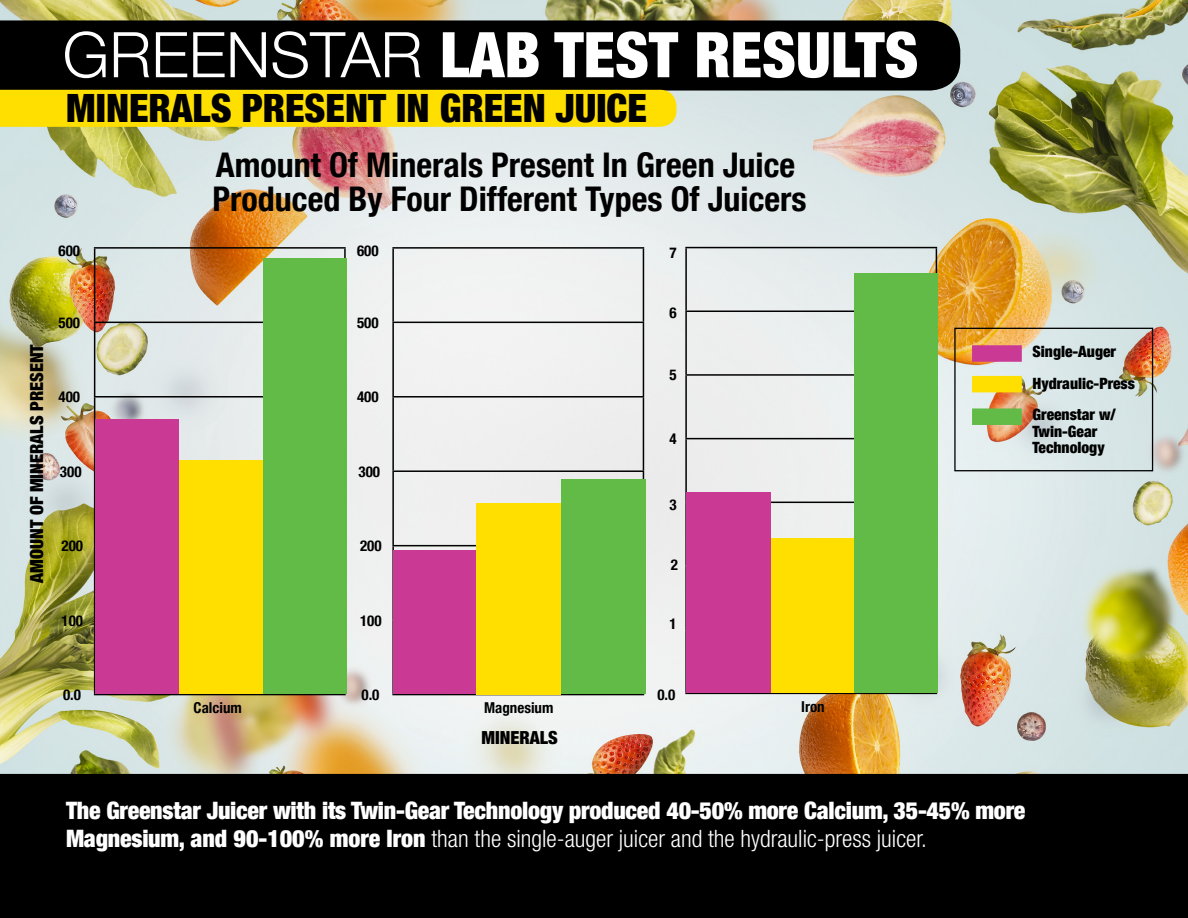
<style>
.page{position:relative;width:1188px;height:918px;background:#fff}
.page>*{position:absolute;margin:0;border:0;box-sizing:border-box;transform-origin:0 0}
.t1{font:900 condensed 63px "Helvetica Neue LT Com";color:#fff}
.t2{font:900 condensed 39px "Helvetica Neue LT Com";color:#000}
.t3{font:700 condensed 34.05px/33.9px "Helvetica Neue LT Com";color:#000}
.t4{font:900 condensed 24px/28.8px "Helvetica Neue LT Com";letter-spacing:-.01em;color:#fff}
.t5{font:900 condensed 18px "Helvetica Neue LT Com";color:#000}
.t6{font:900 condensed 15.6px/31.5px "Helvetica Neue LT Com";color:#000}
.t7{font:700 condensed 15px "Helvetica Neue LT Com";color:#000}
.s1{font-weight:300;font-stretch:normal}
.s2{font-weight:300}
</style>
<div class="page">
<img style="left:0;top:0;width:1188px;height:774px">
<div style="left:0;top:20px;width:960px;height:71px;background:#000"></div>
<div style="left:0;top:90px;width:677px;height:37px;background:#fedf00"></div>
<hr style="left:94px;top:247px;width:252px;height:2px;background:#000">
<hr style="left:94px;top:249px;width:1px;height:73px;background:#000">
<hr style="left:344px;top:249px;width:2px;height:73px;background:#000">
<hr style="left:94px;top:322px;width:252px;height:1px;background:#000">
<hr style="left:94px;top:323px;width:1px;height:73px;background:#000">
<hr style="left:94px;top:396px;width:252px;height:2px;background:#000">
<hr style="left:94px;top:398px;width:1px;height:72px;background:#000">
<hr style="left:94px;top:470px;width:252px;height:2px;background:#000">
<hr style="left:94px;top:472px;width:1px;height:73px;background:#000">
<hr style="left:94px;top:545px;width:252px;height:1px;background:#000">
<hr style="left:94px;top:546px;width:1px;height:73px;background:#000">
<hr style="left:94px;top:619px;width:252px;height:2px;background:#000">
<hr style="left:94px;top:621px;width:1px;height:73px;background:#000">
<hr style="left:94px;top:694px;width:252px;height:1px;background:#000">
<hr style="left:392px;top:247px;width:252px;height:2px;background:#000">
<hr style="left:392px;top:249px;width:2px;height:73px;background:#000">
<hr style="left:643px;top:249px;width:1px;height:73px;background:#000">
<hr style="left:392px;top:322px;width:252px;height:1px;background:#000">
<hr style="left:392px;top:323px;width:2px;height:73px;background:#000">
<hr style="left:643px;top:323px;width:1px;height:73px;background:#000">
<hr style="left:392px;top:396px;width:252px;height:2px;background:#000">
<hr style="left:392px;top:398px;width:2px;height:72px;background:#000">
<hr style="left:643px;top:398px;width:1px;height:72px;background:#000">
<hr style="left:392px;top:470px;width:252px;height:2px;background:#000">
<hr style="left:392px;top:472px;width:2px;height:73px;background:#000">
<hr style="left:643px;top:472px;width:1px;height:73px;background:#000">
<hr style="left:392px;top:545px;width:252px;height:1px;background:#000">
<hr style="left:392px;top:546px;width:2px;height:73px;background:#000">
<hr style="left:392px;top:619px;width:252px;height:2px;background:#000">
<hr style="left:392px;top:621px;width:2px;height:73px;background:#000">
<hr style="left:392px;top:694px;width:252px;height:1px;background:#000">
<hr style="left:685px;top:247px;width:252px;height:1px;background:#000">
<hr style="left:685px;top:248px;width:2px;height:63px;background:#000">
<hr style="left:936px;top:248px;width:1px;height:63px;background:#000">
<hr style="left:685px;top:311px;width:252px;height:1px;background:#000">
<hr style="left:685px;top:312px;width:2px;height:62px;background:#000">
<hr style="left:685px;top:374px;width:252px;height:2px;background:#000">
<hr style="left:685px;top:376px;width:2px;height:62px;background:#000">
<hr style="left:685px;top:438px;width:252px;height:1px;background:#000">
<hr style="left:685px;top:439px;width:2px;height:63px;background:#000">
<hr style="left:685px;top:502px;width:252px;height:1px;background:#000">
<hr style="left:685px;top:503px;width:2px;height:62px;background:#000">
<hr style="left:685px;top:565px;width:252px;height:2px;background:#000">
<hr style="left:685px;top:567px;width:2px;height:62px;background:#000">
<hr style="left:685px;top:629px;width:252px;height:1px;background:#000">
<hr style="left:685px;top:630px;width:2px;height:63px;background:#000">
<hr style="left:685px;top:693px;width:252px;height:1px;background:#000">
<div style="left:954px;top:328px;width:199px;height:143px;border:1px solid #000"></div>
<div style="left:972px;top:376px;width:50px;height:16px;background:#fedf00"></div>
<div style="left:972px;top:408px;width:50px;height:17px;background:#62bb47"></div>
<div style="left:972px;top:345px;width:50px;height:17px;background:#ca3a95"></div>
<div style="left:0;top:774px;width:1188px;height:144px;background:#000"></div>
<div style="left:95px;top:420px;width:84px;height:274px;background:#ca3a95"></div>
<div style="left:394px;top:550px;width:84px;height:144px;background:#ca3a95"></div>
<div style="left:179px;top:461px;width:84px;height:233px;background:#fedf00"></div>
<div style="left:477px;top:503px;width:84px;height:191px;background:#fedf00"></div>
<div style="left:771px;top:538px;width:83px;height:155px;background:#fedf00"></div>
<div style="left:263px;top:259px;width:84px;height:435px;background:#62bb47"></div>
<div style="left:561px;top:480px;width:84px;height:214px;background:#62bb47"></div>
<div style="left:854px;top:273px;width:84px;height:420px;background:#62bb47"></div>
<div style="left:686px;top:492px;width:85px;height:201px;background:#ca3a95"></div>
<h1 class="t1" style="left:63px;top:17px;width:857px"><span class="s1">GREENSTAR</span> LAB TEST RESULTS</h1>
<h2 class="t2" style="left:66px;top:85px;width:582px">MINERALS PRESENT IN GREEN JUICE</h2>
<h3 class="t3" style="left:213px;top:149px;width:595px">Amount Of Minerals Present In Green Juice<br>Produced By Four Different Types Of Juicers</h3>
<p class="t7" style="left:58px;top:242px;width:23px">600</p>
<p class="t7" style="left:357px;top:242px;width:23px">600</p>
<p class="t7" style="left:669px;top:244px;width:9px">7</p>
<p class="t5" style="left:26px;top:583px;width:240px;rotate:-90deg">AMOUNT OF MINERALS PRESENT</p>
<p class="t7" style="left:58px;top:314px;width:23px">500</p>
<p class="t7" style="left:357px;top:314px;width:23px">500</p>
<p class="t7" style="left:58px;top:388px;width:23px">400</p>
<p class="t7" style="left:357px;top:388px;width:23px">400</p>
<p class="t7" style="left:60px;top:463px;width:23px">300</p>
<p class="t7" style="left:358px;top:463px;width:23px">300</p>
<p class="t7" style="left:62px;top:537px;width:23px">200</p>
<p class="t7" style="left:360px;top:537px;width:23px">200</p>
<p class="t7" style="left:669px;top:303px;width:9px">6</p>
<p class="t7" style="left:669px;top:366px;width:9px">5</p>
<p class="t7" style="left:669px;top:430px;width:9px">4</p>
<p class="t7" style="left:669px;top:496px;width:9px">3</p>
<p class="t7" style="left:671px;top:556px;width:9px">2</p>
<p class="t7" style="left:62px;top:612px;width:23px">100</p>
<p class="t7" style="left:360px;top:612px;width:23px">100</p>
<p class="t7" style="left:669px;top:615px;width:9px">1</p>
<p class="t6" style="left:1033px;top:336px;width:104px">Single-Auger<br>Hydraulic-Press<br>Greenstar w/</p>
<p class="t6" style="left:1033px;top:423px;width:74px;line-height:16.5px">Twin-Gear<br>Technology</p>
<p class="t7" style="left:63px;top:685px;width:19px">0.0</p>
<p class="t7" style="left:362px;top:685px;width:19px">0.0</p>
<p class="t7" style="left:657px;top:685px;width:20px">0.0</p>
<p class="t7" style="left:194px;top:699px;width:50px">Calcium</p>
<p class="t7" style="left:484px;top:699px;width:71px">Magnesium</p>
<p class="t7" style="left:801px;top:697px;width:25px">Iron</p>
<p class="t5" style="left:481px;top:727px;width:78px">MINERALS</p>
<p class="t4" style="left:66px;top:796px;width:961px">The Greenstar Juicer with its Twin-Gear Technology produced 40-50% more Calcium, 35-45% more<br>Magnesium, and 90-100% more Iron <span class="s2">than the single-auger juicer and the hydraulic-press juicer.</span></p>
</div>
